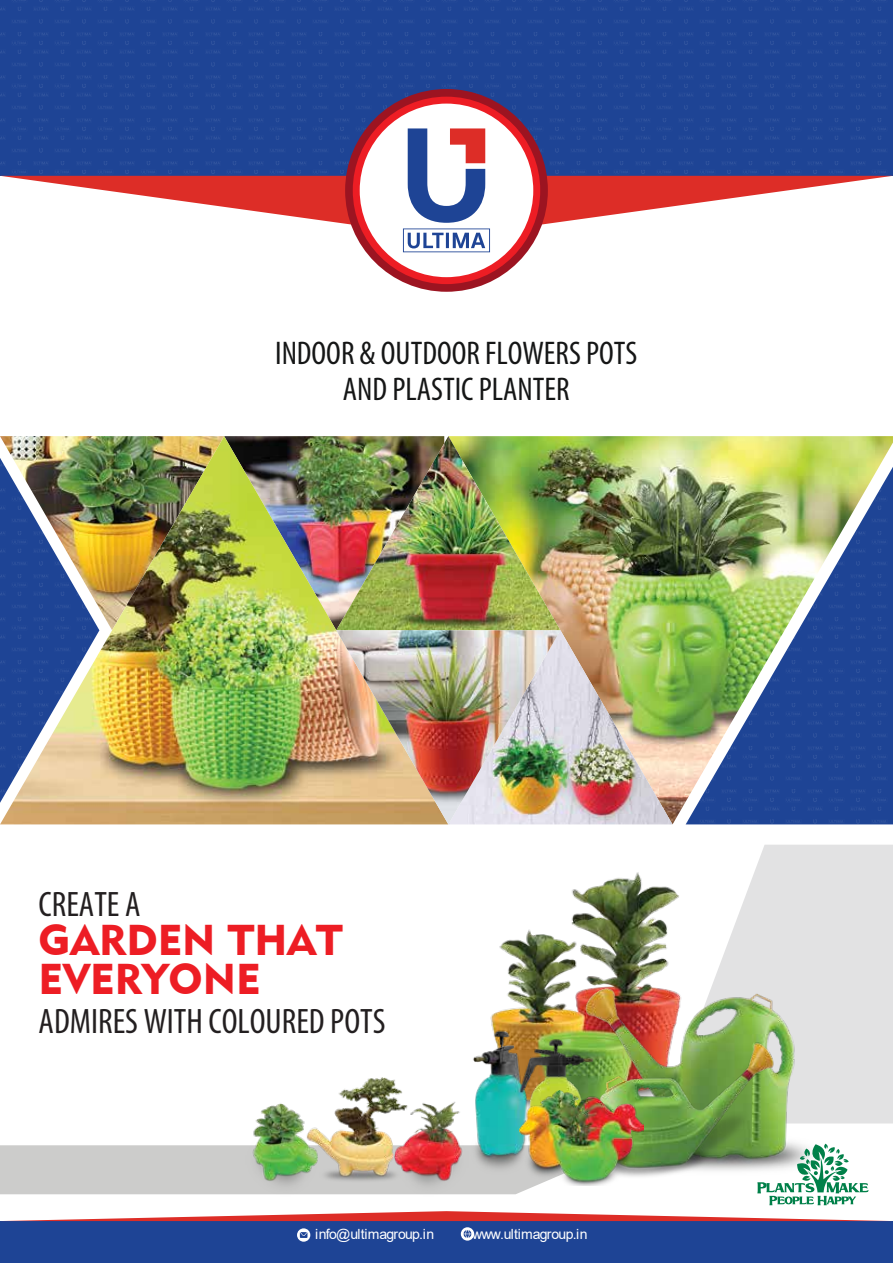
<style>
.page{position:relative;width:893px;height:1263px;background:#fff}
.page>*{position:absolute;margin:0;border:0;box-sizing:border-box;transform-origin:0 0}
.t1{font:42.9px/39.2px "Geometric 415 BT Black A";color:#ed1d24}
.t2{font:condensed 35.55px "Myriad Pro";color:#231f20}
.t3{font:condensed 32.85px/36.2px "Myriad Pro";color:#151616;text-align:center}
.t4{font:14.1px "Arial";letter-spacing:-.025em;color:#fff}
.t5{font:14.1px "Arial";letter-spacing:-.055em;color:#fff}
</style>
<div class="page">
<div style="left:0;top:1145px;width:537px;height:49px;background:#cccccb"></div>
<svg style="left:720px;top:845px;width:173px;height:278px;background:#e4e4e5"></svg>
<div style="left:0;top:1221px;width:893px;height:42px;background:#1e4495"></div>
<svg style="left:5px;top:1211px;width:883px;height:10px"></svg>
<svg style="left:461px;top:1227px;width:13px;height:13px"></svg>
<svg style="left:464px;top:1230px;width:7px;height:8px"></svg>
<svg style="left:297px;top:1228px;width:13px;height:14px"></svg>
<svg style="left:300px;top:1232px;width:7px;height:6px"></svg>
<div style="left:0;top:0;width:893px;height:176px;background:#1e4495"></div>
<svg style="left:2px;top:176px;width:889px;height:62px"></svg>
<div style="left:345px;top:89px;width:203px;height:203px;background:#9c1421;border-radius:50%"></div>
<div style="left:353px;top:97px;width:187px;height:187px;background:#ed1d24;border-radius:50%"></div>
<div style="left:360px;top:104px;width:173px;height:173px;background:#fff;border-radius:50%"></div>
<svg style="left:403px;top:128px;width:87px;height:124px"></svg>
<img style="left:0;top:436px;width:893px;height:388px">
<img style="left:0;top:436px;width:336px;height:194px">
<img style="left:336px;top:436px;width:224px;height:388px">
<img style="left:448px;top:630px;width:224px;height:194px">
<img style="left:0;top:458px;width:99px;height:345px">
<img style="left:686px;top:467px;width:207px;height:357px">
<img style="left:246px;top:1077px;width:222px;height:118px">
<img style="left:490px;top:872px;width:189px;height:151px">
<img style="left:560px;top:965px;width:296px;height:221px">
<img style="left:612px;top:1031px;width:176px;height:153px">
<img style="left:446px;top:1023px;width:166px;height:157px">
<img style="left:519px;top:1090px;width:125px;height:95px">
<svg style="left:757px;top:1144px;width:112px;height:61px"></svg>
<p class="t3" style="left:275px;top:335px;width:364px">INDOOR &amp; OUTDOOR FLOWERS POTS<br>AND PLASTIC PLANTER</p>
<p class="t2" style="left:39px;top:883px;width:103px">CREATE A</p>
<h1 class="t1" style="left:39px;top:920px;width:305px">GARDEN THAT<br>EVERYONE</h1>
<p class="t2" style="left:39px;top:1000px;width:348px">ADMIRES WITH COLOURED POTS</p>
<p class="t4" style="left:315px;top:1224px;width:120px">info@ultimagroup.in</p>
<p class="t5" style="left:472px;top:1224px;width:117px">www.ultimagroup.in</p>
</div>
